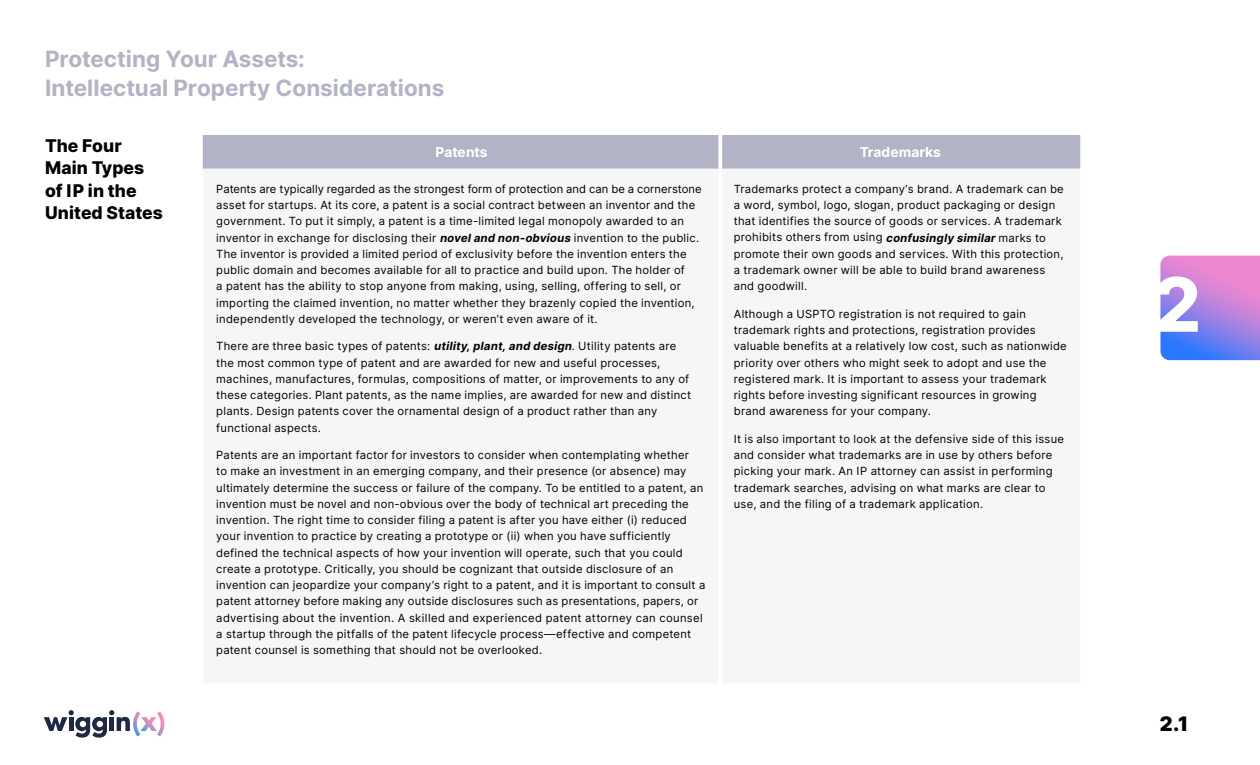
<style>
.page{position:relative;width:1260px;height:765px;background:#fff}
.page>*{position:absolute;margin:0;border:0;box-sizing:border-box;transform-origin:0 0}
.t1{font:800 75px "Inter";color:#fff}
.t2{font:700 22.5px/28.8px "Inter";color:#b2b3c5}
.t3{font:900 20px "Inter";color:#000}
.t4{font:800 17.5px/22.5px "Inter";letter-spacing:.005em;color:#000}
.t5{font:700 13.75px "Inter";letter-spacing:.005em;color:#fff}
.t6{font:11.25px/16.2px "Inter";letter-spacing:.02em;color:#000}
.s1{font-weight:700;font-style:italic}
</style>
<div class="page">
<svg style="left:44px;top:710px;width:120px;height:28px"></svg>
<div style="left:203px;top:135px;width:877px;height:34px;background:#b2b3c5"></div>
<svg style="left:718px;top:135px;width:4px;height:34px"></svg>
<svg style="left:1161px;top:256px;width:99px;height:104px;background:#a481e2"></svg>
<h2 class="t2" style="left:45px;top:44px;width:401px">Protecting Your Assets:<br>Intellectual Property Considerations</h2>
<h3 class="t4" style="left:45px;top:134px;width:119px">The Four<br>Main Types of IP in the<br>United States</h3>
<p class="t5" style="left:436px;top:142px;width:53px">Patents</p>
<p class="t5" style="left:860px;top:142px;width:83px">Trademarks</p>
<p class="t6" style="left:216px;top:180px;width:487px">Patents are typically regarded as the strongest form of protection and can be a cornerstone asset for startups. At its core, a patent is a social contract between an inventor and the government. To put it simply, a patent is a time-limited legal monopoly awarded to an inventor in exchange for disclosing their <span class="s1">noveland non-obvious</span> invention to the public.<br>The inventor is provided a limited period of exclusivity before the invention enters the public domain and becomes available for all to practice and build upon. The holder of<br>a patent has the ability to stop anyone from making, using, selling, offering to sell, or importing the claimed invention, no matter whether they brazenly copied the invention, independently developed the technology, or weren’t even aware of it.</p>
<p class="t6" style="left:216px;top:338px;width:476px">There are three basic types of patents: <span class="s1">utility,plant,and design</span>. Utility patents are the most common type of patent and are awarded for new and useful processes, machines, manufactures, formulas, compositions of matter, or improvements to any of these categories. Plant patents, as the name implies, are awarded for new and distinct plants. Design patents cover the ornamental design of a product rather than any functional aspects.</p>
<p class="t6" style="left:216px;top:447px;width:491px">Patents are an important factor for investors to consider when contemplating whether<br>to make an investment in an emerging company, and their presence (or absence) may ultimately determine the success or failure of the company. To be entitled to a patent, an invention must be novel and non-obvious over the body of technical art preceding the invention. The right time to consider filing a patent is after you have either (i) reduced your invention to practice by creating a prototype or (ii) when you have sufficiently defined the technical aspects of how your invention will operate, such that you could create a prototype. Critically, you should be cognizant that outside disclosure of an invention can jeopardize your company’s right to a patent, and it is important to consult a patent attorney before making any outside disclosures such as presentations, papers, or advertising about the invention. A skilled and experienced patent attorney can counsel a startup through the pitfalls of the patent lifecycle process—effective and competent patent counsel is something that should not be overlooked.</p>
<p class="t6" style="left:734px;top:180px;width:331px">Trademarks protect a company’s brand. A trademark can be a word, symbol, logo, slogan, product packaging or design that identifies the source of goods or services. A trademark prohibits others from using <span class="s1">confusingly similar</span>marks to promote their own goods and services. With this protection, a trademark owner will be able to build brand awareness and goodwill.</p>
<p class="t6" style="left:734px;top:305px;width:335px">Although a USPTO registration is not required to gain trademark rights and protections, registration provides valuable benefits at a relatively low cost, such as nationwide priority over others who might seek to adopt and use the registered mark. It is important to assess your trademark rights before investing significant resources in growing brand awareness for your company.</p>
<p class="t6" style="left:734px;top:430px;width:332px">It is also important to look at the defensive side of this issue and consider what trademarks are in use by others before picking your mark. An IP attorney can assist in performing trademark searches, advising on what marks are clear to use, and the filing of a trademark application.</p>
<h1 class="t1" style="left:1153px;top:250px;width:49px">2</h1>
<h3 class="t3" style="left:1160px;top:709px;width:30px">2.1</h3>
</div>
